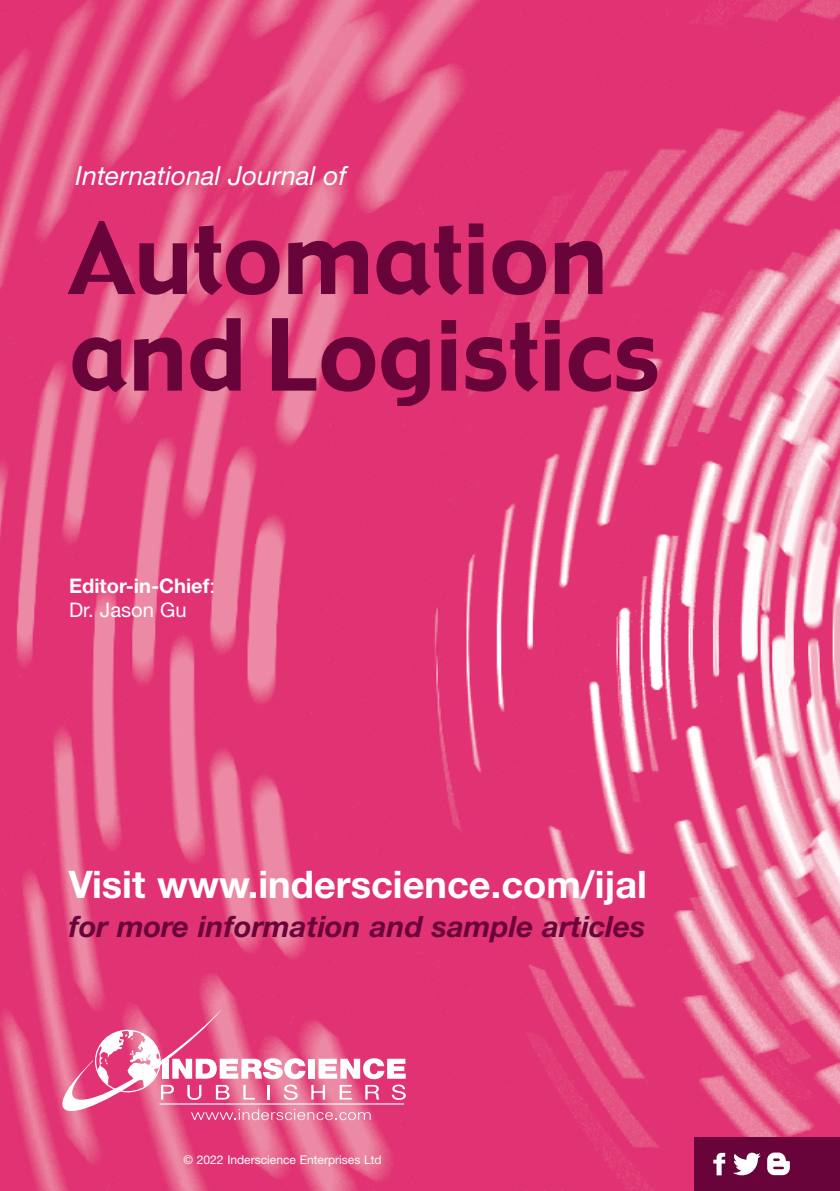
<style>
.page{position:relative;width:840px;height:1191px;background:#fff}
.page>*{position:absolute;margin:0;border:0;box-sizing:border-box;transform-origin:0 0}
.t1{font:96.6px/96.6px "Gadget";color:#69043b}
.t2{font:700 38px "Helvetica Neue";color:#fff}
.t3{font:italic 700 29.4px "Helvetica Neue";color:#69043b}
.t4{font:italic 26.4px "Helvetica Neue";color:#fff}
.t5{font:700 20px/24.4px "Helvetica Neue";color:#fff}
.t6{font:12px "Helvetica Neue";color:#fff}
.s1{font-weight:400}
</style>
<div class="page">
<img style="left:0;top:0;width:839px;height:1191px">
<svg style="left:62px;top:1009px;width:343px;height:111px;background:#e86b97"></svg>
<div style="left:694px;top:1137px;width:145px;height:54px;background:#69043b"></div>
<svg style="left:713px;top:1152px;width:11px;height:23px"></svg>
<svg style="left:733px;top:1152px;width:27px;height:23px"></svg>
<svg style="left:767px;top:1152px;width:22px;height:23px"></svg>
<p class="t4" style="left:75px;top:160px;width:272px">International Journal of</p>
<h1 class="t1" style="left:69px;top:215px;width:591px">Automation and Logistics</h1>
<p class="t5" style="left:69px;top:573px;width:147px">Editor-in-Chief<span class="s1">:<br>Dr. Jason Gu</span></p>
<p class="t2" style="left:69px;top:860px;width:579px">Visit www.inderscience.com/ijal</p>
<p class="t3" style="left:69px;top:908px;width:577px">for more information and sample articles</p>
<p class="t6" style="left:183px;top:1152px;width:199px">© 2022 Inderscience Enterprises Ltd</p>
</div>
